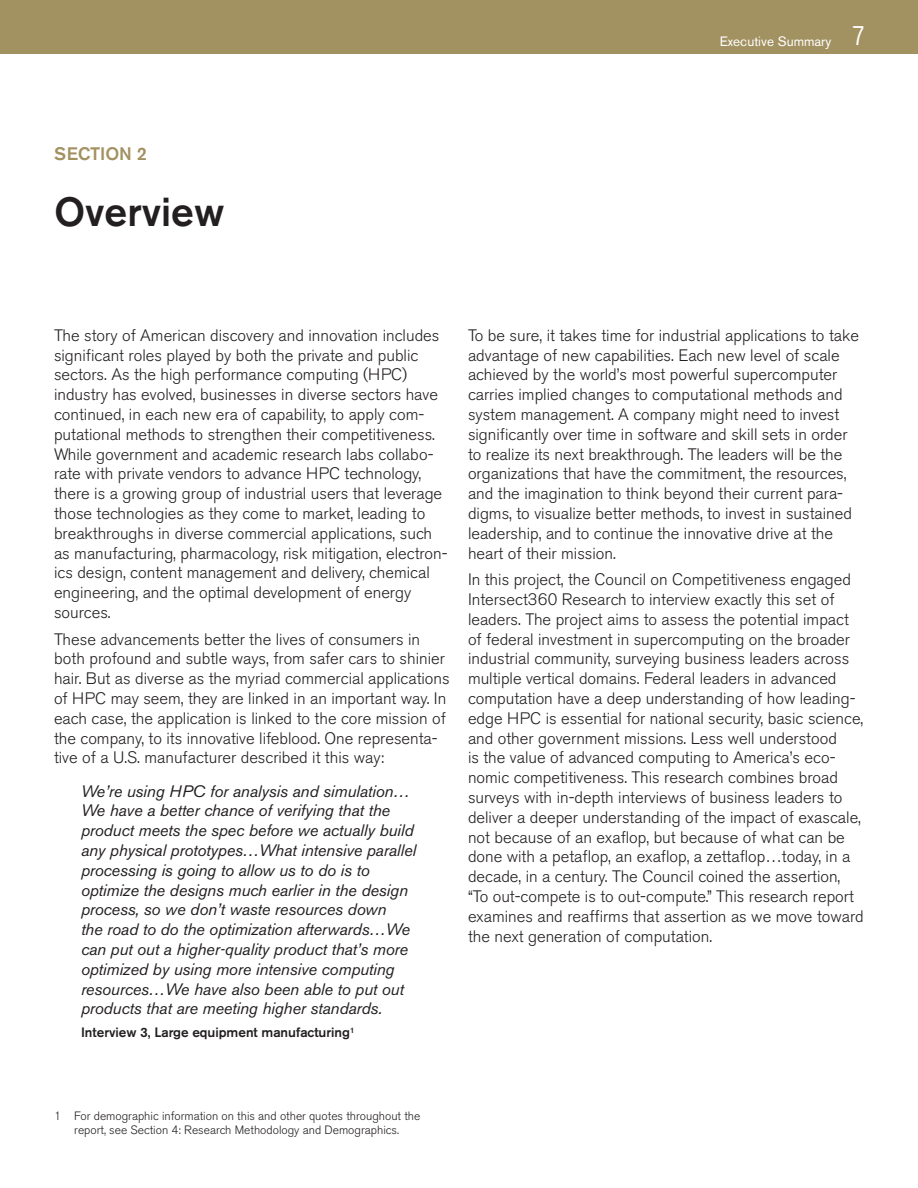
<style>
.page{position:relative;width:918px;height:1188px;background:#fff}
.page>*{position:absolute;margin:0;border:0;box-sizing:border-box;transform-origin:0 0}
.t1{font:500 40.5px "Akzidenz Grotesk BE";color:#231f20}
.t2{font:500 18px "Akzidenz Grotesk BE";color:#a29161}
.t3{font:300 16.5px/19.8px "Akzidenz Grotesk BE";color:#231f20}
.t4{font:italic 16.5px/19.8px "Akzidenz Grotesk BE";letter-spacing:-.01em;color:#231f20}
.Quote_attribution{font:500 13.5px "Akzidenz Grotesk BE";color:#231f20}
.t5{font:13.5px "Akzidenz Grotesk BE";color:#fff}
.Footnote{font:300 12px/14.4px "Akzidenz Grotesk BE";color:#231f20;text-align:center}
.s1{font-family:"Numbers Claimcheck";font-size:27px}
</style>
<div class="page">
<div style="left:0;top:0;width:918px;height:54px;background:#a29161"></div>
<p class="t2" style="left:54px;top:142px;width:95px">SECTION 2</p>
<h1 class="t1" style="left:54px;top:187px;width:172px">Overview</h1>
<p class="t5" style="left:720px;top:33px;width:147px">Executive Summary <span class="s1">7</span></p>
<p class="t3" style="left:54px;top:326px;width:395px">The story of American discovery and innovation includes significant roles played by both the private and public sectors. As the high performance computing (HPC) industry has evolved, businesses in diverse sectors have continued, in each new era of capability, to apply com&shy;putational methods to strengthen their competitiveness.<br>While government and academic research labs collabo&shy;rate with private vendors to advance HPC technology, there is a growing group of industrial users that leverage those technologies as they come to market, leading to breakthroughs in diverse commercial applications, such as manufacturing, pharmacology, risk mitigation, electron&shy;ics design, content management and delivery, chemical engineering, and the optimal development of energy sources.</p>
<p class="t3" style="left:54px;top:629px;width:397px">These advancements better the lives of consumers in both profound and subtle ways, from safer cars to shinier hair. But as diverse as the myriad commercial applications of HPC may seem, they are linked in an important way. In each case, the application is linked to the core mission of the company, to its innovative lifeblood. One representa&shy;tive of a U.S. manufacturer described it this way:</p>
<p class="t4" style="left:81px;top:781px;width:337px">We’re using HPC for analysis and simulation… We have a better chance of verifying that the product meets the spec before we actually build any physical prototypes…What intensive parallel processing is going to allow us to do is to optimize the designs much earlier in the design process, so we don’t waste resources down<br>the road to do the optimization afterwards…We can put out a higher-quality product that’s more optimized by using more intensive computing resources…We have also been able to put out products that are meeting higher standards.</p>
<p class="Quote_attribution" style="left:81px;top:1024px;width:275px">Interview 3, Large equipment manufacturing<sup>1</sup></p>
<p class="t3" style="left:468px;top:326px;width:392px">To be sure, it takes time for industrial applications to take advantage of new capabilities. Each new level of scale achieved by the world’s most powerful supercomputer carries implied changes to computational methods and system management. A company might need to invest significantly over time in software and skill sets in order to realize its next breakthrough. The leaders will be the organizations that have the commitment, the resources, and the imagination to think beyond their current para&shy;digms, to visualize better methods, to invest in sustained leadership, and to continue the innovative drive at the heart of their mission.</p>
<p class="t3" style="left:468px;top:570px;width:397px">In this project, the Council on Competitiveness engaged Intersect360 Research to interview exactly this set of leaders. The project aims to assess the potential impact of federal investment in supercomputing on the broader industrial community, surveying business leaders across multiple vertical domains. Federal leaders in advanced computation have a deep understanding of how leading&shy;edge HPC is essential for national security, basic science, and other government missions. Less well understood<br>is the value of advanced computing to America’s eco&shy;nomic competitiveness. This research combines broad surveys with in-depth interviews of business leaders to deliver a deeper understanding of the impact of exascale, not because of an exaflop, but because of what can be done with a petaflop, an exaflop, a zettaflop…today, in a decade, in a century. The Council coined the assertion, “To out-compete is to out-compute.” This research report examines and reaffirms that assertion as we move toward the next generation of computation.</p>
<p class="Footnote" style="left:54px;top:1108px;width:368px">1 For demographic information on this and other quotes throughout the report, see Section 4: Research Methodology and Demographics.</p>
</div>
